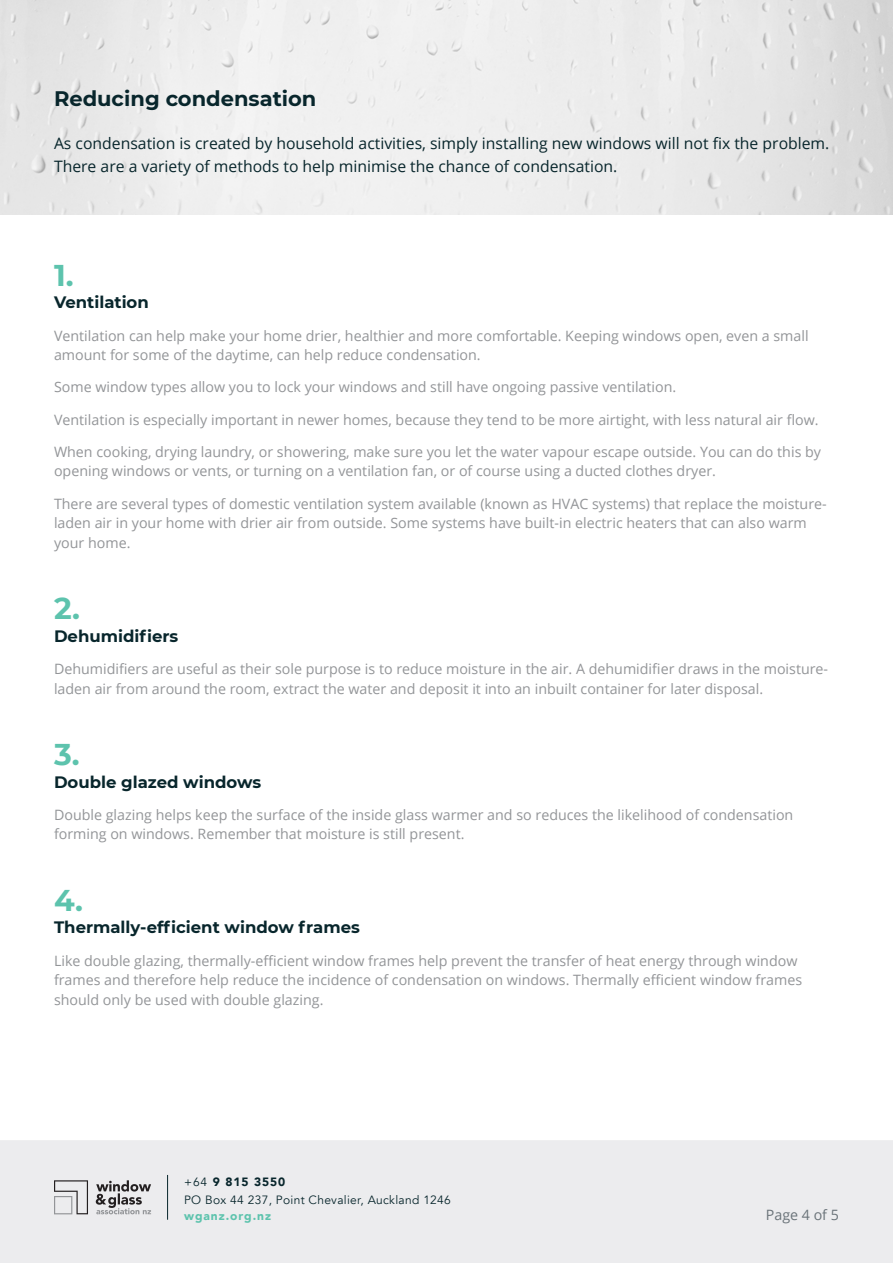
<style>
.page{position:relative;width:893px;height:1263px;background:#fff}
.page>*{position:absolute;margin:0;border:0;box-sizing:border-box;transform-origin:0 0}
.t1{font:700 30px "Montserrat";color:#5dc3ad}
.t2{font:700 21px "Montserrat";color:#08262c}
.t3{font:700 16.5px "Montserrat";color:#08262c}
.t4{font:15.75px/22.5px "Open Sans";color:#08262c}
.t5{font:14.25px/19.5px "Open Sans";color:#939598}
.t6{font:14.25px "Open Sans";color:#6a7379}
.t7{font:12px "Avenir";letter-spacing:.025em;color:#08262c}
.t8{font:900 12px "Avenir";letter-spacing:.08em;color:#5dc3ad}
.t9{font:900 12px "Avenir";letter-spacing:.08em;color:#08262c}
.s1{font-weight:400}
</style>
<div class="page">
<img style="left:0;top:0;width:893px;height:214px">
<div style="left:0;top:1140px;width:893px;height:123px;background:#ececee"></div>
<svg style="left:54px;top:1180px;width:97px;height:34px"></svg>
<hr style="left:167px;top:1175px;width:1px;height:45px;background:#08262c">
<p class="t2" style="left:54px;top:83px;width:264px">Reducing condensation</p>
<p class="t4" style="left:54px;top:132px;width:777px">As condensation is created by household activities, simply installing new windows will not fix the problem.<br>There are a variety of methods to help minimise the chance of condensation.</p>
<p class="t1" style="left:54px;top:254px;width:21px">1.</p>
<p class="t3" style="left:54px;top:291px;width:96px">Ventilation</p>
<p class="t5" style="left:54px;top:325px;width:756px">Ventilation can help make your home drier, healthier and more comfortable. Keeping windows open, even a small amount for some of the daytime, can help reduce condensation.</p>
<p class="t5" style="left:54px;top:377px;width:624px">Some window types allow you to lock your windows and still have ongoing passive ventilation.</p>
<p class="t5" style="left:54px;top:409px;width:766px">Ventilation is especially important in newer homes, because they tend to be more airtight, with less natural air flow.</p>
<p class="t5" style="left:54px;top:442px;width:769px">When cooking, drying laundry, or showering, make sure you let the water vapour escape outside. You can do this by opening windows or vents, or turning on a ventilation fan, or of course using a ducted clothes dryer.</p>
<p class="t5" style="left:54px;top:493px;width:774px">There are several types of domestic ventilation system available (known as HVAC systems) that replace the moisture&shy;laden air in your home with drier air from outside. Some systems have built-in electric heaters that can also warm your home.</p>
<p class="t1" style="left:54px;top:587px;width:27px">2.</p>
<p class="t3" style="left:54px;top:624px;width:126px">Dehumidifiers</p>
<p class="t5" style="left:54px;top:659px;width:776px">Dehumidifiers are useful as their sole purpose is to reduce moisture in the air. A dehumidifier draws in the moisture&shy;laden air from around the room, extract the water and deposit it into an inbuilt container for later disposal.</p>
<p class="t1" style="left:54px;top:733px;width:27px">3.</p>
<p class="t3" style="left:54px;top:770px;width:209px">Double glazed windows</p>
<p class="t5" style="left:54px;top:805px;width:741px">Double glazing helps keep the surface of the inside glass warmer and so reduces the likelihood of condensation forming on windows. Remember that moisture is still present.</p>
<p class="t1" style="left:54px;top:879px;width:31px">4.</p>
<p class="t3" style="left:54px;top:916px;width:308px">Thermally-efficient window frames</p>
<p class="t5" style="left:54px;top:950px;width:750px">Like double glazing, thermally-efficient window frames help prevent the transfer of heat energy through window frames and therefore help reduce the incidence of condensation on windows. Thermally efficient window frames should only be used with double glazing.</p>
<p class="t9" style="left:184px;top:1172px;width:103px"><span class="s1">+64</span> 9 815 3550</p>
<p class="t7" style="left:184px;top:1193px;width:268px">PO Box 44 237, Point Chevalier, Auckland 1246</p>
<p class="t8" style="left:184px;top:1206px;width:88px">wganz.org.nz</p>
<p class="t6" style="left:766px;top:1205px;width:75px">Page 4 of 5</p>
</div>
